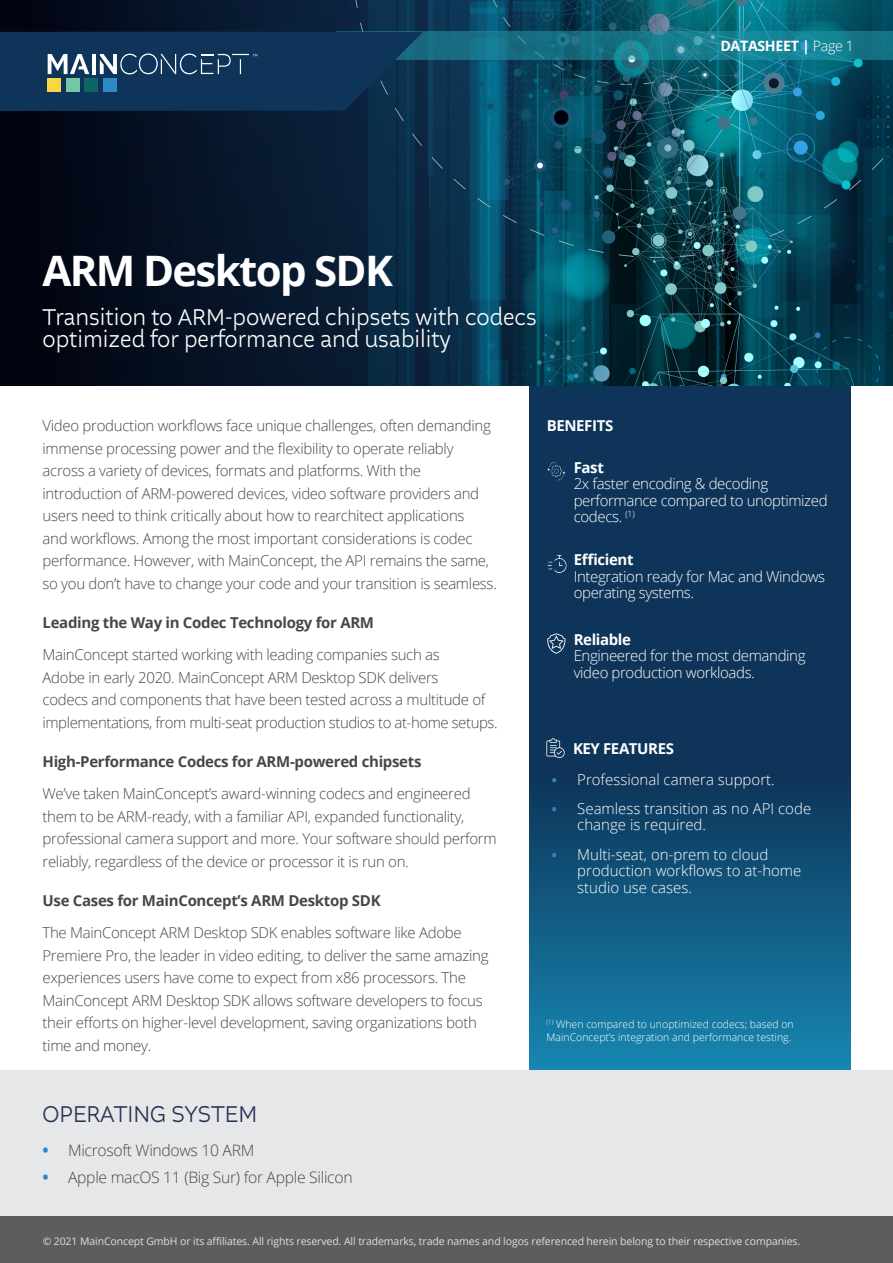
<style>
.page{position:relative;width:893px;height:1263px;background:#fff}
.page>*{position:absolute;margin:0;border:0;box-sizing:border-box;transform-origin:0 0}
.Subheader{font:700 42px "Open Sans";letter-spacing:-.04em;color:#fff}
.Subheader-2{font:300 24px/22.5px "Altivo";color:#fff;scale:.9 1}
.Subheader-3{font:300 24px "Altivo";color:#2a3051;scale:.9 1}
.Subheader-4{font:300 15.75px "Open Sans";letter-spacing:-.02em;color:#464748}
.Subheader-5{font:300 15px/22.5px "Open Sans";letter-spacing:-.02em;color:#464748}
.Subheader-6{font:300 15px/16.5px "Open Sans";letter-spacing:-.025em;color:#fff}
.Subheader-7{font:300 15px/16.5px "Open Sans";color:#fff}
.Subheader-8{font:700 15px "Open Sans";letter-spacing:-.02em;color:#464748}
.Subheader-9{font:700 15px "Open Sans";letter-spacing:-.025em;color:#fff}
.Subheader-10{font:700 14.25px "Open Sans";letter-spacing:-.025em;color:#fff}
.t1{font:10.5px "Open Sans";letter-spacing:-.01em;color:#fff}
.t2{font:300 10.5px/13.5px "Open Sans";color:#fff}
.s1{font-weight:300}
.s2{font-weight:700;font-size:16.5px;color:#2e8ac4}
.s3{font-weight:700}
.s4{font-weight:700;font-size:13.5px;color:#2e8ac4}
</style>
<div class="page">
<img style="left:24px;top:0;width:869px;height:386px">
<div style="left:0;top:0;width:24px;height:457px;background:#020411"></div>
<div style="left:0;top:1217px;width:893px;height:46px;background:#5d5d5d"></div>
<svg style="left:423px;top:32px;width:470px;height:28px;background:#187a8d"></svg>
<svg style="left:0;top:31px;width:423px;height:80px;background:#183e5e"></svg>
<div style="left:0;top:386px;width:893px;height:274px;background:#fff"></div>
<div style="left:529px;top:386px;width:321px;height:684px;background:#0e3559"></div>
<div style="left:529px;top:777px;width:321px;height:293px;background:linear-gradient(to bottom,#0e3559,#1787b2)"></div>
<svg style="left:546px;top:738px;width:19px;height:20px"></svg>
<div style="left:0;top:1070px;width:893px;height:146px;background:#e6e7e9"></div>
<svg style="left:547px;top:461px;width:19px;height:20px"></svg>
<svg style="left:547px;top:555px;width:20px;height:19px"></svg>
<svg style="left:547px;top:633px;width:18px;height:21px"></svg>
<p class="Subheader-10" style="left:720px;top:36px;width:135px">DATASHEET | <span class="s1">Page 1</span></p>
<p class="Subheader" style="left:43px;top:241px;width:352px">ARM Desktop SDK</p>
<p class="Subheader-2" style="left:43px;top:306px;width:551px">Transition to ARM-powered chipsets with codecs optimized for performance and usability</p>
<p class="Subheader-5" style="left:43px;top:414px;width:456px">Video production workflows face unique challenges, often demanding immense processing power and the flexibility to operate reliably across a variety of devices, formats and platforms. With the introduction of ARM-powered devices, video software providers and users need to think critically about how to rearchitect applications<br>and workflows. Among the most important considerations is codec performance. However, with MainConcept, the API remains the same, so you don’t have to change your code and your transition is seamless.</p>
<p class="Subheader-8" style="left:43px;top:612px;width:333px">Leading the Way in Codec Technology for ARM</p>
<p class="Subheader-5" style="left:43px;top:643px;width:457px">MainConcept started working with leading companies such as<br>Adobe in early 2020. MainConcept ARM Desktop SDK delivers<br>codecs and components that have been tested across a multitude of implementations, from multi-seat production studios to at-home setups.</p>
<p class="Subheader-8" style="left:43px;top:751px;width:380px">High-Performance Codecs for ARM-powered chipsets</p>
<p class="Subheader-5" style="left:43px;top:782px;width:456px">We’ve taken MainConcept’s award-winning codecs and engineered them to be ARM-ready, with a familiar API, expanded functionality, professional camera support and more. Your software should perform reliably, regardless of the device or processor it is run on.</p>
<p class="Subheader-8" style="left:43px;top:890px;width:340px">Use Cases for MainConcept’s ARM Desktop SDK</p>
<p class="Subheader-5" style="left:43px;top:921px;width:448px">The MainConcept ARM Desktop SDK enables software like Adobe Premiere Pro, the leader in video editing, to deliver the same amazing experiences users have come to expect from x86 processors. The MainConcept ARM Desktop SDK allows software developers to focus their efforts on higher-level development, saving organizations both time and money.</p>
<p class="Subheader-3" style="left:43px;top:1098px;width:240px">OPERATING SYSTEM</p>
<p class="Subheader-4" style="left:43px;top:1139px;width:213px"><span class="s2">•</span> Microsoft Windows 10 ARM</p>
<p class="Subheader-4" style="left:43px;top:1166px;width:311px"><span class="s2">•</span> Apple macOS 11 (Big Sur) for Apple Silicon</p>
<p class="Subheader-9" style="left:547px;top:415px;width:68px">BENEFITS</p>
<p class="Subheader-6" style="left:574px;top:459px;width:255px"><span class="s3">Fast<br></span>2x faster encoding &amp; decoding performance compared to unoptimized codecs. <sup>(1)</sup></p>
<p class="Subheader-6" style="left:574px;top:551px;width:253px"><span class="s3">Efficient<br></span>Integration ready for Mac and Windows operating systems.</p>
<p class="Subheader-6" style="left:574px;top:631px;width:233px"><span class="s3">Reliable<br></span>Engineered for the most demanding video production workloads.</p>
<p class="Subheader-9" style="left:573px;top:738px;width:103px">KEY FEATURES</p>
<p class="Subheader-7" style="left:552px;top:770px;width:225px"><span class="s4">•</span> Professional camera support.</p>
<p class="Subheader-7" style="left:577px;top:800px;width:235px;text-indent:-26px"><span class="s4">•</span> Seamless transition as no API code change is required.</p>
<p class="Subheader-7" style="left:577px;top:845px;width:226px;text-indent:-26px"><span class="s4">•</span> Multi-seat, on-prem to cloud production workflows to at-home studio use cases.</p>
<p class="t2" style="left:546px;top:1017px;width:249px"><sup>(1)</sup> When compared to unoptimized codecs; based on<br>MainConcept’s integration and performance testing.</p>
<p class="t1" style="left:43px;top:1234px;width:759px">© 2021 MainConcept GmbH or its affiliates. All rights reserved. All trademarks, trade names and logos referenced herein belong to their respective companies.</p>
</div>
